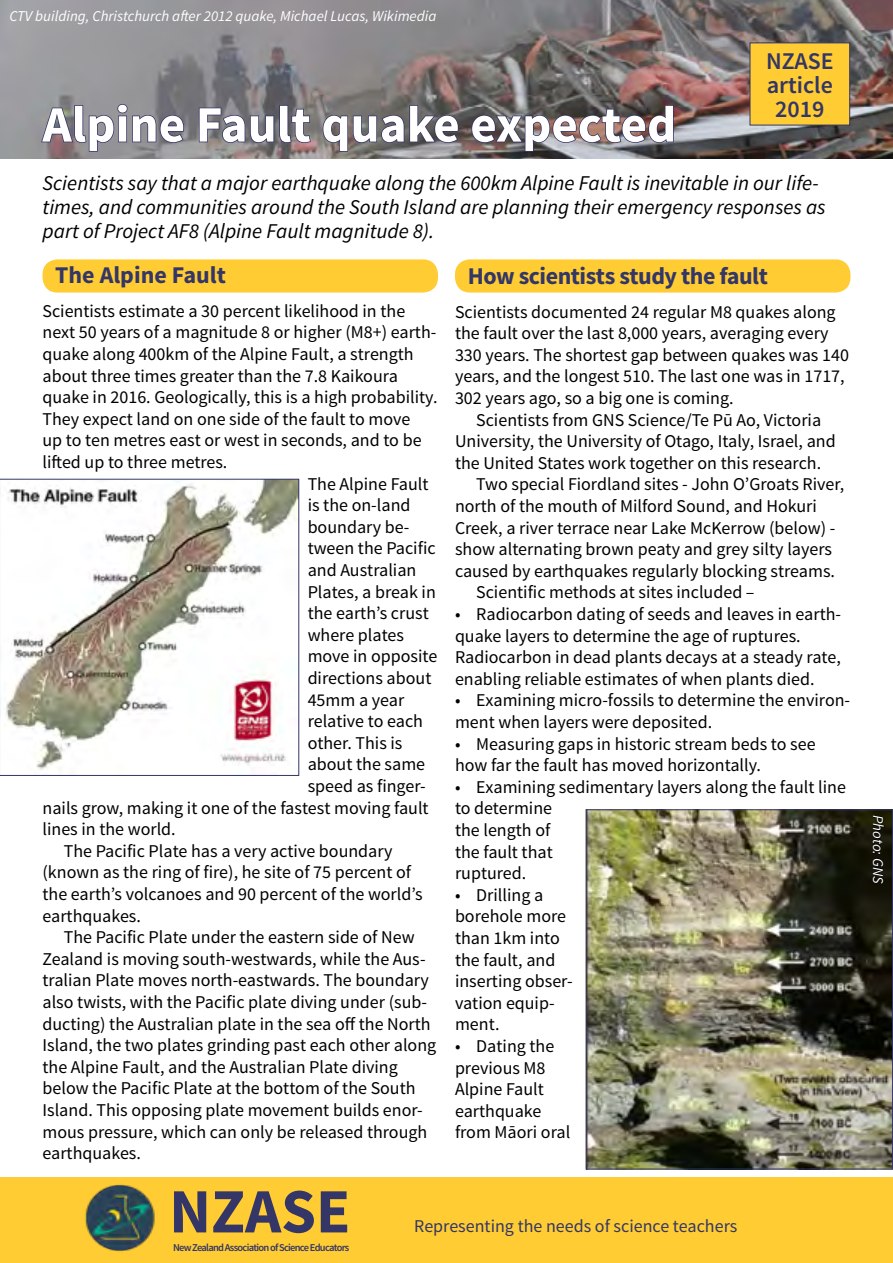
<style>
.page{position:relative;width:893px;height:1263px;background:#fff}
.page>*{position:absolute;margin:0;border:0;box-sizing:border-box;transform-origin:0 0}
.t1{font:700 63px "Source Sans Pro";color:#333666}
.t2{font:700 51px "Source Sans Pro";color:#fff}
.t3{font:700 24px "Source Sans Pro";letter-spacing:-.02em;color:#333666}
.t4{font:600 24px "Source Sans Pro";color:#333666}
.t5{font:700 24px "Source Sans Pro";color:#333666}
.t6{font:italic 21px/24px "Source Sans Pro";color:#000}
.t7{font:18px/21.6px "Source Sans Pro";color:#000}
.t8{font:18px "Source Sans Pro";color:#333666}
._10pt_italic{font:italic 15px "Source Sans Pro";color:#fff}
.t9{font:600 10.5px "Source Sans Pro";letter-spacing:-.07em;color:#333666}
</style>
<div class="page">
<div style="left:0;top:1178px;width:893px;height:85px;background:#fc3"></div>
<img style="left:85px;top:1184px;width:70px;height:68px">
<img style="left:0;top:0;width:893px;height:158px">
<svg style="left:40px;top:103px;width:145px;height:49px;background:#7e7c87"></svg>
<svg style="left:198px;top:104px;width:114px;height:40px;background:#6b6a75"></svg>
<svg style="left:322px;top:104px;width:137px;height:48px;background:#68656b"></svg>
<img style="left:471px;top:104px;width:203px;height:48px">
<div style="left:750px;top:43px;width:100px;height:82px;background:#fc3"></div>
<img style="left:5px;top:481px;width:292px;height:289px">
<div style="left:0;top:479px;width:299px;height:297px;border:1px solid #333666"></div>
<div style="left:455px;top:259px;width:395px;height:34px;background:#fc3;border-radius:15px"></div>
<div style="left:43px;top:259px;width:395px;height:34px;background:#fc3;border-radius:15px"></div>
<img style="left:588px;top:811px;width:303px;height:356px">
<div style="left:586px;top:809px;width:307px;height:360px;border:1px solid #333666"></div>
<svg style="left:872px;top:815px;width:13px;height:70px"></svg>
<p class="_10pt_italic" style="left:9px;top:6px;width:429px">CTV building, Christchurch after 2012 quake, Michael Lucas, Wikimedia</p>
<p class="t2" style="left:43px;top:92px;width:635px">Alpine Fault quake expected</p>
<p class="t4" style="left:766px;top:46px;width:69px">NZASE</p>
<p class="t4" style="left:767px;top:70px;width:68px">article</p>
<p class="t4" style="left:775px;top:94px;width:51px">2019</p>
<p class="t6" style="left:43px;top:171px;width:785px">Scientists say that a major earthquake along the 600km Alpine Fault is inevitable in our life&shy;times, and communities around the South Island are planning their emergency responses as part of Project AF8 (Alpine Fault magnitude 8).</p>
<p class="t5" style="left:55px;top:259px;width:172px">The Alpine Fault</p>
<p class="t3" style="left:468px;top:260px;width:302px">How scientists study the fault</p>
<p class="t7" style="left:455px;top:301px;width:395px">Scientists documented 24 regular M8 quakes along the fault over the last 8,000 years, averaging every 330 years. The shortest gap between quakes was 140 years, and the longest 510. The last one was in 1717, 302 years ago, so a big one is coming.</p>
<p class="t7" style="left:476px;top:409px;width:346px">Scientists from GNS Science/Te Pū Ao, Victoria</p>
<p class="t7" style="left:455px;top:431px;width:382px">University, the University of Otago, Italy, Israel, and</p>
<p class="t7" style="left:455px;top:452px;width:368px">the United States work together on this research.</p>
<p class="t7" style="left:476px;top:474px;width:369px">Two special Fiordland sites - John O’Groats River,</p>
<p class="t7" style="left:455px;top:495px;width:363px">north of the mouth of Milford Sound, and Hokuri</p>
<p class="t7" style="left:455px;top:517px;width:382px">Creek, a river terrace near Lake McKerrow (below) -</p>
<p class="t7" style="left:455px;top:539px;width:378px">show alternating brown peaty and grey silty layers</p>
<p class="t7" style="left:455px;top:560px;width:382px">caused by earthquakes regularly blocking streams.</p>
<p class="t7" style="left:476px;top:582px;width:280px">Scientific methods at sites included –</p>
<p class="t7" style="left:455px;top:603px;width:388px">• Radiocarbon dating of seeds and leaves in earth&shy;quake layers to determine the age of ruptures.<br>Radiocarbon in dead plants decays at a steady rate, enabling reliable estimates of when plants died.</p>
<p class="t7" style="left:455px;top:690px;width:397px">• Examining micro-fossils to determine the environ&shy;ment when layers were deposited.</p>
<p class="t7" style="left:455px;top:733px;width:362px">• Measuring gaps in historic stream beds to see how far the fault has moved horizontally.</p>
<p class="t7" style="left:455px;top:776px;width:392px">• Examining sedimentary layers along the fault line to determine<br>the length of<br>the fault that<br>ruptured.</p>
<p class="t7" style="left:455px;top:884px;width:119px">• Drilling a borehole more than 1km into the fault, and inserting obser&shy;vation equip&shy;ment.</p>
<p class="t7" style="left:455px;top:1035px;width:117px">• Dating the previous M8<br>Alpine Fault earthquake from Māori oral</p>
<p class="t7" style="left:43px;top:300px;width:396px">Scientists estimate a 30 percent likelihood in the next 50 years of a magnitude 8 or higher (M8+) earth&shy;quake along 400km of the Alpine Fault, a strength about three times greater than the 7.8 Kaikoura quake in 2016. Geologically, this is a high probability.<br>They expect land on one side of the fault to move<br>up to ten metres east or west in seconds, and to be lifted up to three metres.</p>
<p class="t7" style="left:308px;top:473px;width:122px">The Alpine Fault</p>
<p class="t7" style="left:308px;top:495px;width:104px">is the on-land</p>
<p class="t7" style="left:308px;top:516px;width:103px">boundary be-</p>
<p class="t7" style="left:308px;top:538px;width:129px">tween the Pacific</p>
<p class="t7" style="left:308px;top:559px;width:110px">and Australian</p>
<p class="t7" style="left:308px;top:581px;width:130px">Plates, a break in</p>
<p class="t7" style="left:308px;top:603px;width:123px">the earth’s crust</p>
<p class="t7" style="left:308px;top:624px;width:98px">where plates</p>
<p class="t7" style="left:308px;top:646px;width:131px">move in opposite</p>
<p class="t7" style="left:308px;top:667px;width:125px">directions about</p>
<p class="t7" style="left:308px;top:689px;width:98px">45mm a year</p>
<p class="t7" style="left:308px;top:711px;width:117px">relative to each</p>
<p class="t7" style="left:308px;top:732px;width:96px">other. This is</p>
<p class="t7" style="left:308px;top:754px;width:119px">about the same</p>
<p class="t7" style="left:308px;top:775px;width:120px">speed as finger-</p>
<p class="t7" style="left:43px;top:797px;width:388px">nails grow, making it one of the fastest moving fault</p>
<p class="t7" style="left:43px;top:819px;width:135px">lines in the world.</p>
<p class="t7" style="left:43px;top:840px;width:382px;text-indent:21px">The Pacific Plate has a very active boundary (known as the ring of fire), he site of 75 percent of the earth’s volcanoes and 90 percent of the world’s earthquakes.</p>
<p class="t7" style="left:43px;top:927px;width:395px;text-indent:21px">The Pacific Plate under the eastern side of New Zealand is moving south-westwards, while the Aus&shy;tralian Plate moves north-eastwards. The boundary also twists, with the Pacific plate diving under (sub&shy;ducting) the Australian plate in the sea off the North Island, the two plates grinding past each other along the Alpine Fault, and the Australian Plate diving below the Pacific Plate at the bottom of the South Island. This opposing plate movement builds enor&shy;mous pressure, which can only be released through earthquakes.</p>
<h1 class="t1" style="left:169px;top:1171px;width:183px">NZASE</h1>
<p class="t9" style="left:173px;top:1241px;width:178px">New Zealand Association of Science Educators</p>
<p class="t8" style="left:414px;top:1215px;width:325px">Representing the needs of science teachers</p>
<p class="_10pt_italic" style="left:887px;top:815px;width:70px;rotate:90deg">Photo: GNS</p>
</div>
